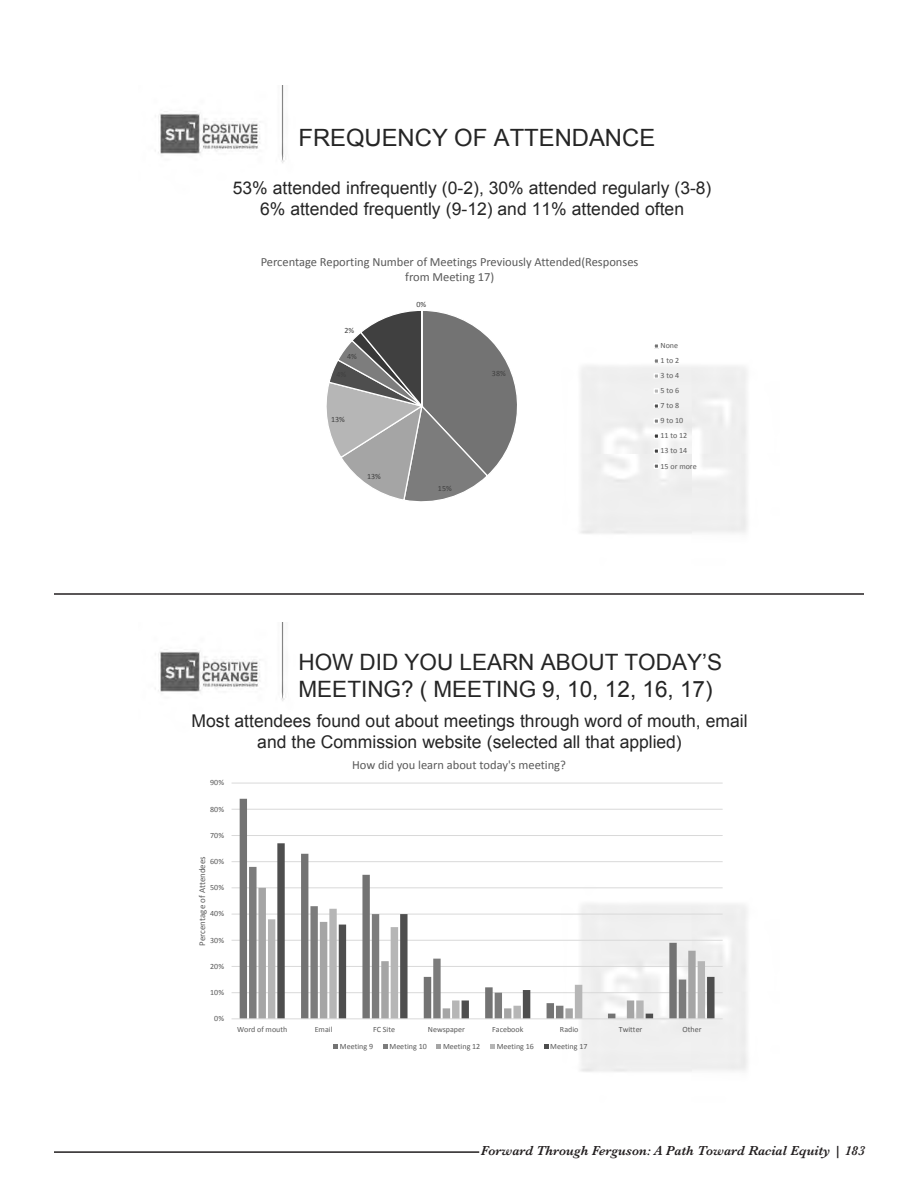
<style>
.page{position:relative;width:918px;height:1188px;background:#fff}
.page>*{position:absolute;margin:0;border:0;box-sizing:border-box;transform-origin:0 0}
.t1{font:23.85px "Arial";color:#252525}
.t2{font:22.5px/27px "Arial";color:#252525}
.t3{font:17.55px/21px "Arial";color:#252525;text-align:center}
.t4{font:italic 600 13.5px "Baskerville";color:#231f20}
.t5{font:12.45px/15.3px "Calibri";color:#595959;text-align:center}
.t6{font:8.85px "Calibri";color:#595959}
.t7{font:7.95px/15px "Calibri";color:#595959}
.t8{font:7.95px "Calibri";color:#404040}
.s1{font-style:inherit}
</style>
<div class="page">
<hr style="left:54px;top:1151px;width:425px;height:2px;background:#231f20">
<img style="left:155px;top:85px;width:593px;height:449px">
<svg style="left:322px;top:309px;width:206px;height:197px"></svg>
<hr style="left:421px;top:310px;width:1px;height:96px;background:#fff">
<svg style="left:654px;top:343px;width:5px;height:6px"></svg>
<svg style="left:654px;top:358px;width:5px;height:6px"></svg>
<svg style="left:654px;top:373px;width:5px;height:6px"></svg>
<svg style="left:654px;top:388px;width:5px;height:6px"></svg>
<svg style="left:654px;top:403px;width:5px;height:6px"></svg>
<svg style="left:654px;top:418px;width:5px;height:6px"></svg>
<svg style="left:654px;top:433px;width:5px;height:6px"></svg>
<svg style="left:654px;top:448px;width:5px;height:6px"></svg>
<svg style="left:654px;top:463px;width:5px;height:6px"></svg>
<hr style="left:54px;top:593px;width:810px;height:2px;background:#231f20">
<img style="left:155px;top:623px;width:593px;height:449px">
<hr style="left:232px;top:992px;width:491px;height:1px;background:#d9d9d9">
<hr style="left:232px;top:966px;width:491px;height:1px;background:#d9d9d9">
<hr style="left:232px;top:940px;width:491px;height:1px;background:#d9d9d9">
<hr style="left:232px;top:914px;width:491px;height:1px;background:#d9d9d9">
<hr style="left:232px;top:888px;width:491px;height:1px;background:#d9d9d9">
<hr style="left:232px;top:861px;width:491px;height:1px;background:#d9d9d9">
<hr style="left:232px;top:835px;width:491px;height:1px;background:#d9d9d9">
<hr style="left:232px;top:809px;width:491px;height:1px;background:#d9d9d9">
<hr style="left:232px;top:783px;width:491px;height:1px;background:#d9d9d9">
<svg style="left:240px;top:799px;width:437px;height:220px"></svg>
<svg style="left:249px;top:867px;width:28px;height:152px;fill:#7c7c7c"></svg>
<svg style="left:258px;top:888px;width:19px;height:131px"></svg>
<svg style="left:268px;top:909px;width:9px;height:110px"></svg>
<svg style="left:277px;top:843px;width:438px;height:176px"></svg>
<hr style="left:232px;top:1019px;width:491px;height:1px;background:#d9d9d9">
<svg style="left:334px;top:1045px;width:4px;height:4px"></svg>
<svg style="left:383px;top:1045px;width:5px;height:4px"></svg>
<svg style="left:437px;top:1045px;width:4px;height:4px"></svg>
<svg style="left:490px;top:1045px;width:5px;height:4px"></svg>
<svg style="left:544px;top:1045px;width:4px;height:4px"></svg>
<p class="t1" style="left:298px;top:122px;width:358px">FREQUENCY OF ATTENDANCE</p>
<p class="t3" style="left:233px;top:177px;width:480px">53% attended infrequently (0-2), 30% attended regularly (3-8)<br>6% attended frequently (9-12) and 11% attended often</p>
<p class="t5" style="left:261px;top:254px;width:379px">Percentage Reporting Number of Meetings Previously Attended(Responses from Meeting 17)</p>
<p class="t8" style="left:344px;top:325px;width:11px">2%</p>
<p class="t8" style="left:347px;top:351px;width:11px">4%</p>
<p class="t8" style="left:331px;top:414px;width:15px">13%</p>
<p class="t8" style="left:367px;top:471px;width:15px">13%</p>
<p class="t8" style="left:417px;top:299px;width:11px">0%</p>
<p class="t8" style="left:438px;top:483px;width:15px">15%</p>
<p class="t8" style="left:492px;top:368px;width:15px">38%</p>
<p class="t7" style="left:661px;top:338px;width:38px">None<br>1 to 2<br>3 to 4<br>5 to 6<br>7 to 8<br>9 to 10<br>11 to 12<br>13 to 14<br>15 or more</p>
<p class="t2" style="left:298px;top:649px;width:425px"><span class="s1">HOW DID YOU LEARN ABOUT TODAY’S<br></span>MEETING? ( MEETING 9, 10, 12, 16, 17)</p>
<p class="t3" style="left:192px;top:710px;width:557px">Most attendees found out about meetings through word of mouth, email and the Commission website (selected all that applied)</p>
<p class="t7" style="left:210px;top:775px;width:15px">90%</p>
<p class="t7" style="left:210px;top:801px;width:15px">80%</p>
<p class="t7" style="left:210px;top:828px;width:15px">70%</p>
<p class="t6" style="left:197px;top:946px;width:91px;rotate:-90deg">Percentage of Attendees</p>
<p class="t7" style="left:210px;top:854px;width:15px">60%</p>
<p class="t7" style="left:210px;top:880px;width:15px">50%</p>
<p class="t7" style="left:210px;top:906px;width:15px">40%</p>
<p class="t7" style="left:210px;top:932px;width:15px">30%</p>
<p class="t7" style="left:210px;top:959px;width:15px">20%</p>
<p class="t7" style="left:210px;top:985px;width:15px">10%</p>
<p class="t7" style="left:214px;top:1011px;width:11px">0%</p>
<p class="t5" style="left:352px;top:757px;width:215px">How did you learn about today's meeting?</p>
<p class="t7" style="left:237px;top:1022px;width:52px">Word of mouth</p>
<p class="t7" style="left:315px;top:1022px;width:19px">Email</p>
<p class="t7" style="left:373px;top:1022px;width:23px">FC Site</p>
<p class="t7" style="left:428px;top:1022px;width:39px">Newspaper</p>
<p class="t7" style="left:492px;top:1022px;width:33px">Facebook</p>
<p class="t7" style="left:560px;top:1022px;width:20px">Radio</p>
<p class="t7" style="left:619px;top:1022px;width:25px">Twitter</p>
<p class="t7" style="left:683px;top:1022px;width:21px">Other</p>
<p class="t7" style="left:340px;top:1039px;width:35px">Meeting 9</p>
<p class="t7" style="left:390px;top:1039px;width:39px">Meeting 10</p>
<p class="t7" style="left:443px;top:1039px;width:39px">Meeting 12</p>
<p class="t7" style="left:497px;top:1039px;width:39px">Meeting 16</p>
<p class="t7" style="left:550px;top:1039px;width:39px">Meeting 17</p>
<p class="t4" style="left:481px;top:1142px;width:386px">Forward Through Ferguson: A Path Toward Racial Equity | 183</p>
</div>
